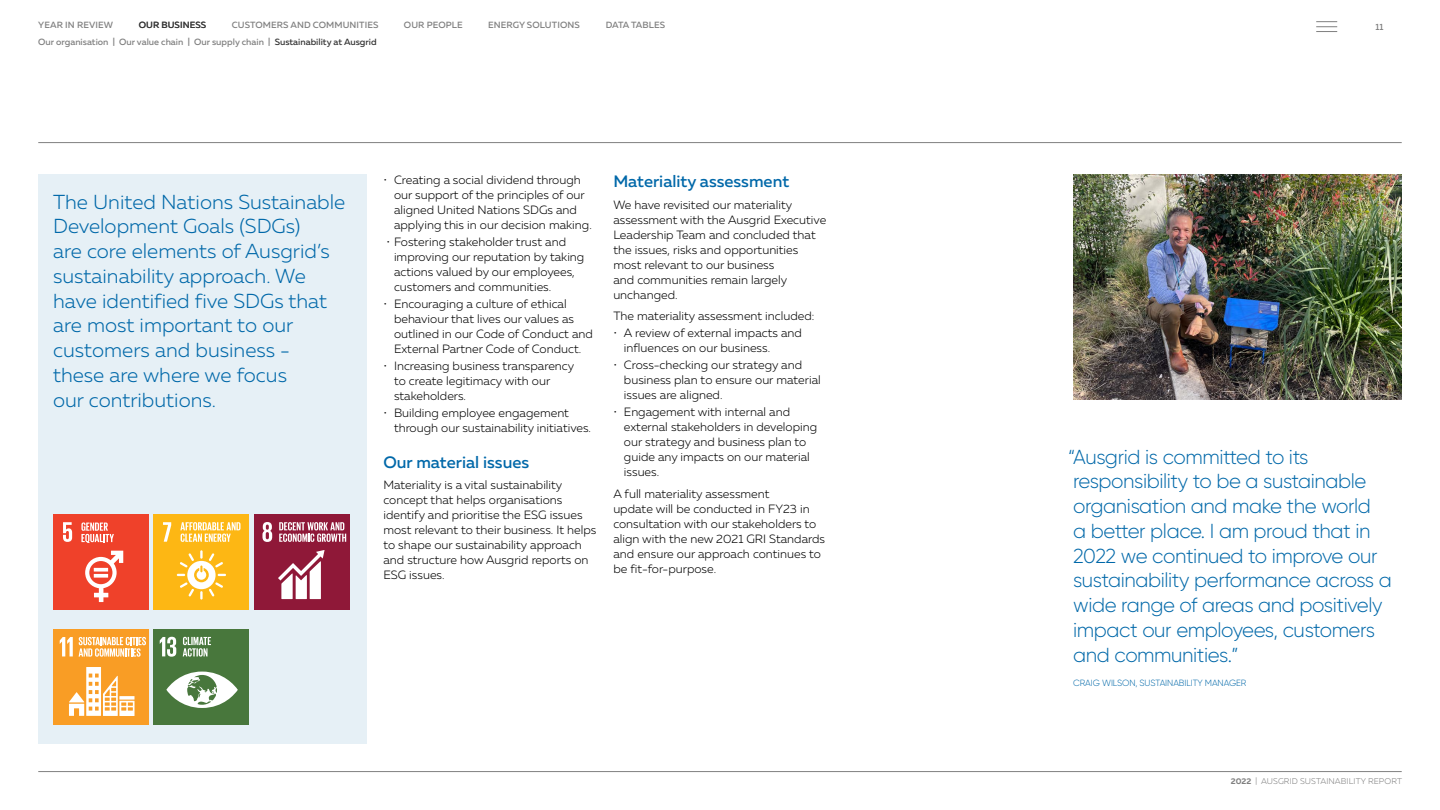
<style>
.page{position:relative;width:1440px;height:810px;background:#fff}
.page>*{position:absolute;margin:0;border:0;box-sizing:border-box;transform-origin:0 0}
.t1{font:300 20.25px/24.8px "Gilroy";letter-spacing:-.02em;color:#0068a9}
.t2{font:300 20.25px/24.8px "Muller";color:#0068a9}
.t3{font:500 16.5px "Muller";color:#0068a9}
.t4{font:300 12px/15px "Muller";color:#000}
.t5{font:500 9px "Muller";color:#808080}
.t6{font:300 9px "Gilroy";letter-spacing:-.01em;color:#0068a9}
.t7{font:500 9px "Muller";letter-spacing:.01em;color:#333}
.t8{font:300 8.25px "Muller";letter-spacing:.01em;color:#808080}
.s1{color:#333}
.s2{font-weight:700}
</style>
<div class="page">
<svg style="left:1316px;top:21px;width:21px;height:11px"></svg>
<div style="left:38px;top:174px;width:328px;height:570px;background:#e6f0f6"></div>
<div style="left:53px;top:629px;width:96px;height:96px;background:#f99d25"></div>
<svg style="left:69px;top:667px;width:66px;height:49px"></svg>
<svg style="left:60px;top:637px;width:13px;height:19px"></svg>
<svg style="left:79px;top:637px;width:67px;height:20px"></svg>
<div style="left:153px;top:629px;width:96px;height:96px;background:#48773c"></div>
<svg style="left:166px;top:672px;width:72px;height:36px"></svg>
<svg style="left:160px;top:637px;width:16px;height:20px"></svg>
<svg style="left:183px;top:637px;width:28px;height:20px"></svg>
<div style="left:53px;top:514px;width:96px;height:96px;background:#ef412a"></div>
<svg style="left:85px;top:551px;width:38px;height:51px"></svg>
<svg style="left:94px;top:568px;width:14px;height:4px"></svg>
<svg style="left:94px;top:574px;width:14px;height:4px"></svg>
<svg style="left:63px;top:522px;width:9px;height:20px"></svg>
<svg style="left:81px;top:522px;width:33px;height:21px"></svg>
<div style="left:153px;top:514px;width:96px;height:96px;background:#fdb714"></div>
<svg style="left:177px;top:550px;width:49px;height:50px"></svg>
<svg style="left:163px;top:522px;width:8px;height:20px"></svg>
<svg style="left:180px;top:522px;width:61px;height:20px"></svg>
<div style="left:254px;top:514px;width:96px;height:96px;background:#8f1838"></div>
<svg style="left:278px;top:550px;width:47px;height:49px"></svg>
<svg style="left:262px;top:522px;width:10px;height:20px"></svg>
<svg style="left:279px;top:522px;width:67px;height:20px"></svg>
<img style="left:1074px;top:174px;width:328px;height:226px">
<hr style="left:38px;top:142px;width:1364px;height:1px;background:#808080">
<hr style="left:38px;top:771px;width:1364px;height:1px;background:#808080">
<p class="t5" style="left:38px;top:20px;width:76px">YEAR IN REVIEW</p>
<p class="t7" style="left:139px;top:20px;width:69px">OUR BUSINESS</p>
<p class="t5" style="left:232px;top:20px;width:148px">CUSTOMERS AND COMMUNITIES</p>
<p class="t5" style="left:404px;top:20px;width:60px">OUR PEOPLE</p>
<p class="t5" style="left:488px;top:20px;width:93px">ENERGY SOLUTIONS</p>
<p class="t5" style="left:606px;top:20px;width:61px">DATA TABLES</p>
<p class="t5" style="left:38px;top:37px;width:340px">Our organisation | Our value chain | Our supply chain | <span class="s1">Sustainability at Ausgrid</span></p>
<p class="t2" style="left:53px;top:189px;width:294px">The United Nations Sustainable<br>Development Goals (SDGs)<br>are core elements of Ausgrid’s sustainability approach. We have identified five SDGs that are most important to our customers and business - these are where we focus<br>our contributions.</p>
<p class="t4" style="left:394px;top:172px;width:199px;text-indent:-11px">• Creating a social dividend through our support of the principles of our aligned United Nations SDGs and applying this in our decision making.</p>
<p class="t4" style="left:394px;top:234px;width:192px;text-indent:-8px">• Fostering stakeholder trust and improving our reputation by taking actions valued by our employees, customers and communities.</p>
<p class="t4" style="left:394px;top:296px;width:201px;text-indent:-11px">• Encouraging a culture of ethical behaviour that lives our values as outlined in our Code of Conduct and External Partner Code of Conduct.</p>
<p class="t4" style="left:394px;top:358px;width:182px;text-indent:-11px">• Increasing business transparency to create legitimacy with our stakeholders.</p>
<p class="t4" style="left:394px;top:405px;width:199px;text-indent:-11px">• Building employee engagement through our sustainability initiatives.</p>
<h2 class="t3" style="left:383px;top:452px;width:147px">Our material issues</h2>
<p class="t4" style="left:383px;top:478px;width:214px">Materiality is a vital sustainability concept that helps organisations identify and prioritise the ESG issues most relevant to their business. It helps to shape our sustainability approach and structure how Ausgrid reports on ESG issues.</p>
<h2 class="t3" style="left:613px;top:171px;width:177px">Materiality assessment</h2>
<p class="t4" style="left:613px;top:197px;width:214px">We have revisited our materiality assessment with the Ausgrid Executive<br>Leadership Team and concluded that the issues, risks and opportunities most relevant to our business<br>and communities remain largely unchanged.</p>
<p class="t4" style="left:613px;top:308px;width:203px">The materiality assessment included:</p>
<p class="t4" style="left:624px;top:325px;width:180px;text-indent:-11px">• A review of external impacts and influences on our business.</p>
<p class="t4" style="left:624px;top:357px;width:198px;text-indent:-11px">• Cross-checking our strategy and business plan to ensure our material issues are aligned.</p>
<p class="t4" style="left:624px;top:405px;width:195px;text-indent:-11px">• Engagement with internal and external stakeholders in developing our strategy and business plan to guide any impacts on our material issues.</p>
<p class="t4" style="left:613px;top:486px;width:213px">A full materiality assessment<br>update will be conducted in FY23 in consultation with our stakeholders to align with the new 2021 GRI Standards and ensure our approach continues to be fit-for-purpose.</p>
<p class="t5" style="left:1375px;top:22px;width:9px">11</p>
<p class="t1" style="left:1068px;top:444px;width:325px">“Ausgrid is committed to its responsibility to be a sustainable organisation and make the world<br>a better place. I am proud that in<br>2022 we continued to improve our sustainability performance across a wide range of areas and positively impact our employees, customers and communities.”</p>
<p class="t6" style="left:1073px;top:678px;width:175px">CRAIG WILSON, SUSTAINABILITY MANAGER</p>
<p class="t8" style="left:1231px;top:777px;width:173px"><span class="s2">2022</span> | AUSGRID SUSTAINABILITY REPORT</p>
</div>
